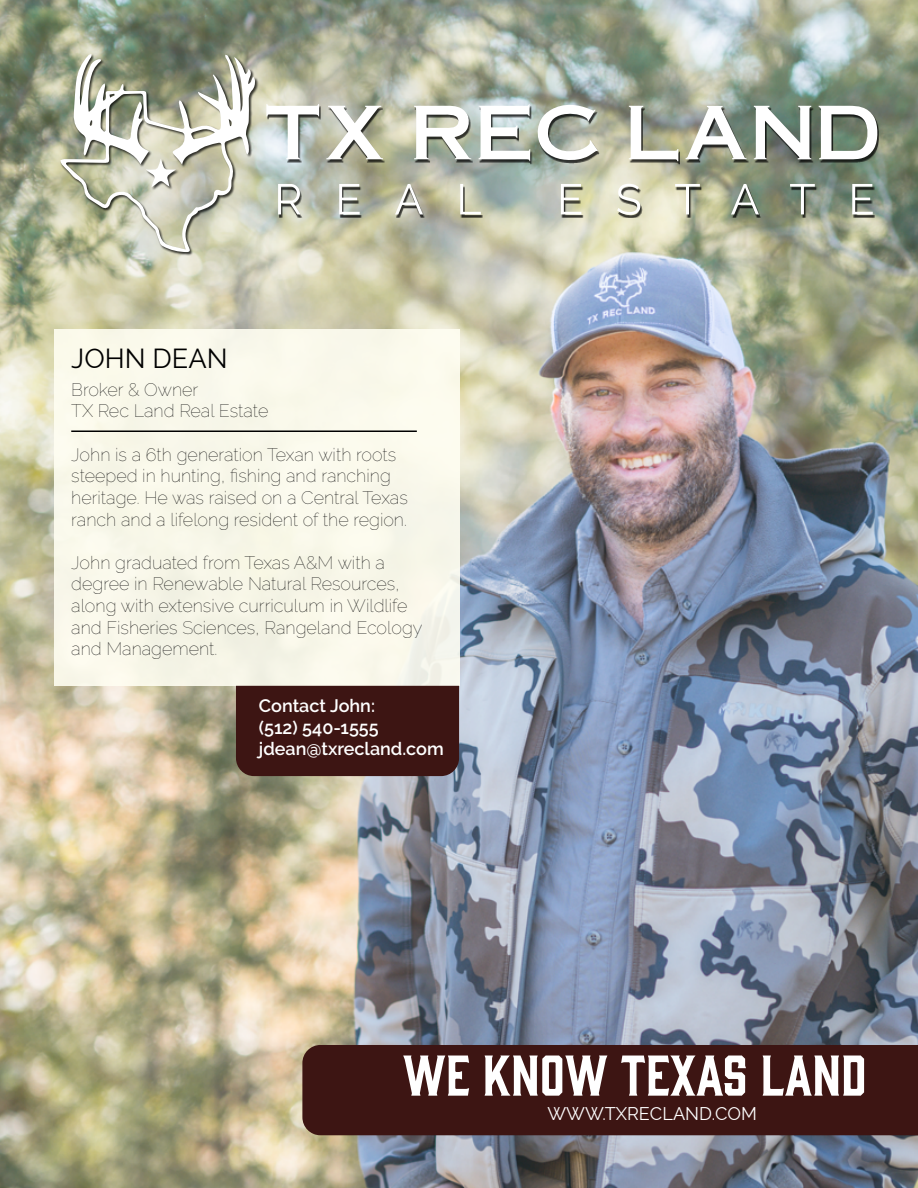
<style>
.page{position:relative;width:918px;height:1188px;background:#fff}
.page>*{position:absolute;margin:0;border:0;box-sizing:border-box;transform-origin:0 0}
.t1{font:27px "Raleway";color:#000}
.t2{font:100 18px/21.6px "Raleway";color:#000}
.t3{font:600 18px/21.6px "Raleway";color:#fff}
.t4{font:18px "Raleway";color:#fff}
</style>
<div class="page">
<img style="left:0;top:0;width:918px;height:1187px">
<div style="left:60px;top:54px;width:198px;height:202px;background:#000;opacity:.75"></div>
<svg style="left:60px;top:54px;width:195px;height:198px"></svg>
<div style="left:267px;top:107px;width:612px;height:111px;background:#000;opacity:.75"></div>
<svg style="left:266px;top:104px;width:53px;height:55px"></svg>
<svg style="left:326px;top:106px;width:57px;height:53px"></svg>
<svg style="left:414px;top:106px;width:57px;height:53px"></svg>
<svg style="left:479px;top:104px;width:51px;height:57px"></svg>
<svg style="left:537px;top:103px;width:61px;height:58px"></svg>
<svg style="left:629px;top:106px;width:49px;height:55px"></svg>
<svg style="left:686px;top:106px;width:61px;height:53px"></svg>
<svg style="left:754px;top:106px;width:57px;height:53px"></svg>
<svg style="left:819px;top:106px;width:60px;height:53px"></svg>
<svg style="left:278px;top:184px;width:23px;height:30px"></svg>
<svg style="left:339px;top:184px;width:21px;height:30px"></svg>
<svg style="left:395px;top:184px;width:28px;height:30px"></svg>
<svg style="left:460px;top:184px;width:21px;height:30px"></svg>
<svg style="left:561px;top:184px;width:20px;height:30px"></svg>
<svg style="left:617px;top:184px;width:23px;height:31px"></svg>
<svg style="left:675px;top:184px;width:25px;height:30px"></svg>
<svg style="left:731px;top:184px;width:28px;height:30px"></svg>
<svg style="left:790px;top:184px;width:25px;height:30px"></svg>
<svg style="left:852px;top:184px;width:21px;height:30px"></svg>
<div style="left:54px;top:329px;width:406px;height:357px;background:#f9f8ea"></div>
<hr style="left:71px;top:431px;width:346px;height:1px;background:#000">
<div style="left:302px;top:1045px;width:616px;height:90px;background:#3d1513"></div>
<svg style="left:403px;top:1056px;width:66px;height:40px"></svg>
<svg style="left:485px;top:1056px;width:122px;height:40px"></svg>
<svg style="left:621px;top:1056px;width:125px;height:40px"></svg>
<svg style="left:763px;top:1056px;width:101px;height:40px"></svg>
<div style="left:236px;top:686px;width:223px;height:90px;background:#3d1513"></div>
<h1 class="t1" style="left:71px;top:343px;width:158px">JOHN DEAN</h1>
<p class="t2" style="left:71px;top:378px;width:199px">Broker &amp; Owner<br>TX Rec Land Real Estate</p>
<p class="t2" style="left:71px;top:444px;width:338px">John is a 6th generation Texan with roots steeped in hunting, fishing and ranching heritage. He was raised on a Central Texas ranch and a lifelong resident of the region.</p>
<p class="t2" style="left:71px;top:552px;width:353px">John graduated from Texas A&amp;M with a degree in Renewable Natural Resources, along with extensive curriculum in Wildlife and Fisheries Sciences, Rangeland Ecology and Management.</p>
<p class="t3" style="left:259px;top:695px;width:186px">Contact John:<br>(512) 540-1555 jdean@txrecland.com</p>
<p class="t4" style="left:547px;top:1103px;width:211px">WWW.TXRECLAND.COM</p>
</div>
